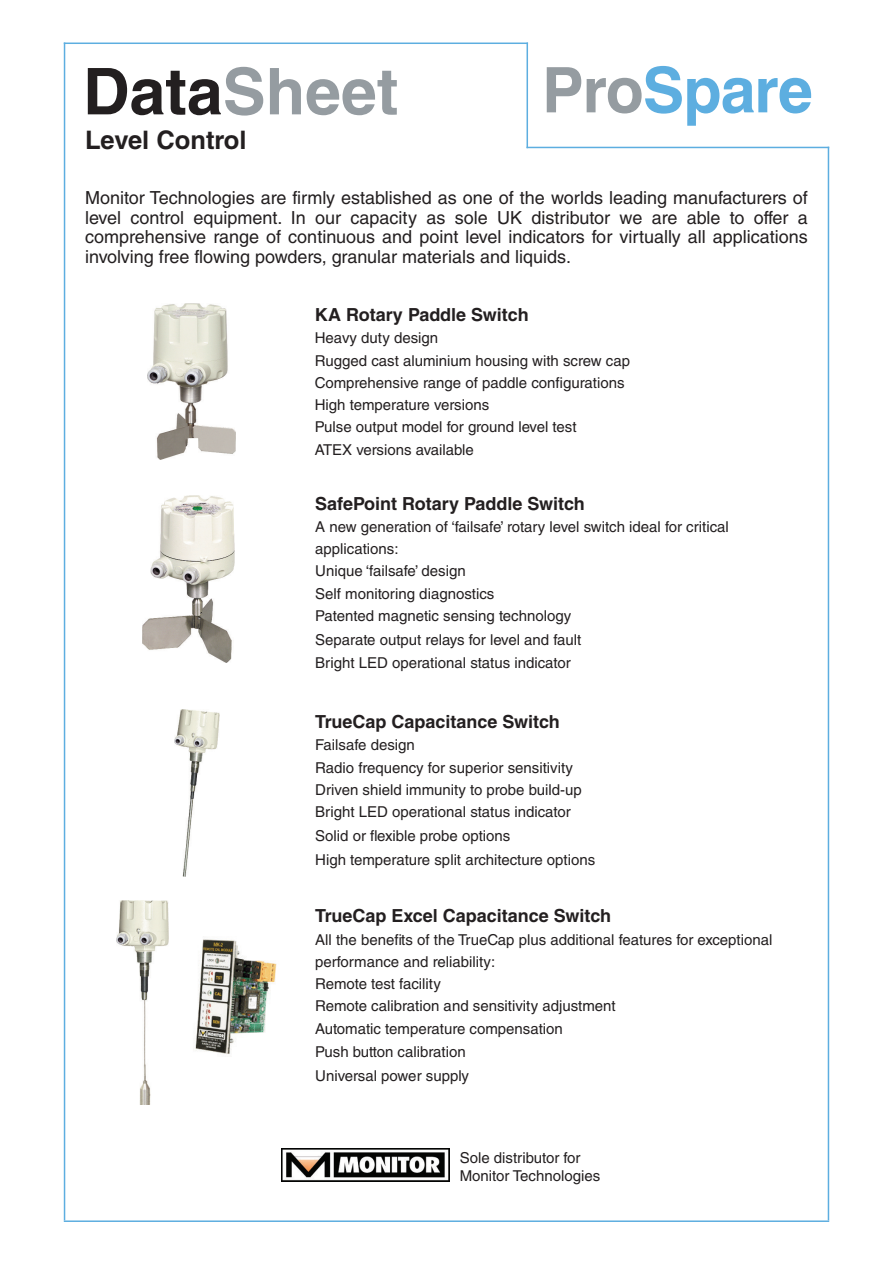
<style>
.page{position:relative;width:893px;height:1263px;background:#fff}
.page>*{position:absolute;margin:0;border:0;box-sizing:border-box;transform-origin:0 0}
.t1{font:700 64.5px "Helvetica LT Std";color:#959ca1}
.t2{font:700 25.5px "Helvetica LT Std";color:#231f20}
.t3{font:18px/19.5px "Helvetica LT Std";color:#231f20;text-align:justify}
.t4{font:700 18px "Helvetica LT Std";color:#231f20}
.t5{font:15px/22.2px "Helvetica LT Std";color:#231f20}
.s1{color:#231f20}
</style>
<div class="page">
<svg style="left:547px;top:67px;width:34px;height:45px"></svg>
<svg style="left:587px;top:66px;width:224px;height:60px"></svg>
<img style="left:147px;top:304px;width:88px;height:155px">
<img style="left:142px;top:495px;width:93px;height:167px">
<img style="left:175px;top:709px;width:45px;height:167px">
<img style="left:193px;top:939px;width:84px;height:116px">
<hr style="left:64px;top:43px;width:464px;height:1px;background:#5daee0">
<hr style="left:64px;top:43px;width:1px;height:1177px;background:#5daee0">
<hr style="left:828px;top:147px;width:1px;height:1073px;background:#5daee0">
<hr style="left:526px;top:43px;width:2px;height:105px;background:#5daee0">
<hr style="left:526px;top:147px;width:303px;height:1px;background:#5daee0">
<hr style="left:64px;top:1220px;width:765px;height:2px;background:#5daee0">
<img style="left:116px;top:900px;width:52px;height:204px">
<img style="left:281px;top:1149px;width:169px;height:32px">
<h1 class="t1" style="left:83px;top:52px;width:317px"><span class="s1">Data</span>Sheet</h1>
<h2 class="t2" style="left:85px;top:124px;width:163px">Level Control</h2>
<p class="t3" style="left:85px;top:188px;width:724px">Monitor Technologies are firmly established as one of the worlds leading manufacturers of level control equipment. In our capacity as sole UK distributor we are able to offer a comprehensive range of continuous and point level indicators for virtually all applications involving free flowing powders, granular materials and liquids.</p>
<p class="t4" style="left:315px;top:304px;width:215px">KA Rotary Paddle Switch</p>
<p class="t5" style="left:315px;top:327px;width:317px">Heavy duty design<br>Rugged cast aluminium housing with screw cap Comprehensive range of paddle configurations High temperature versions<br>Pulse output model for ground level test<br>ATEX versions available</p>
<p class="t4" style="left:315px;top:492px;width:271px">SafePoint Rotary Paddle Switch</p>
<p class="t5" style="left:315px;top:515px;width:415px">A new generation of ‘failsafe’ rotary level switch ideal for critical applications:<br>Unique ‘failsafe’ design<br>Self monitoring diagnostics<br>Patented magnetic sensing technology</p>
<p class="t5" style="left:315px;top:627px;width:268px;line-height:23.7px">Separate output relays for level and fault<br>Bright LED operational status indicator</p>
<p class="t4" style="left:315px;top:711px;width:246px">TrueCap Capacitance Switch</p>
<p class="t5" style="left:315px;top:734px;width:268px">Failsafe design<br>Radio frequency for superior sensitivity Driven shield immunity to probe build-up Bright LED operational status indicator</p>
<p class="t5" style="left:315px;top:824px;width:282px;line-height:23.7px">Solid or flexible probe options<br>High temperature split architecture options</p>
<p class="t4" style="left:315px;top:905px;width:298px">TrueCap Excel Capacitance Switch</p>
<p class="t5" style="left:315px;top:928px;width:459px">All the benefits of the TrueCap plus additional features for exceptional performance and reliability:<br>Remote test facility<br>Remote calibration and sensitivity adjustment<br>Automatic temperature compensation</p>
<p class="t5" style="left:315px;top:1040px;width:155px;line-height:23.7px">Push button calibration<br>Universal power supply</p>
<p class="t5" style="left:460px;top:1148px;width:142px;line-height:18px">Sole distributor for<br>Monitor Technologies</p>
</div>
